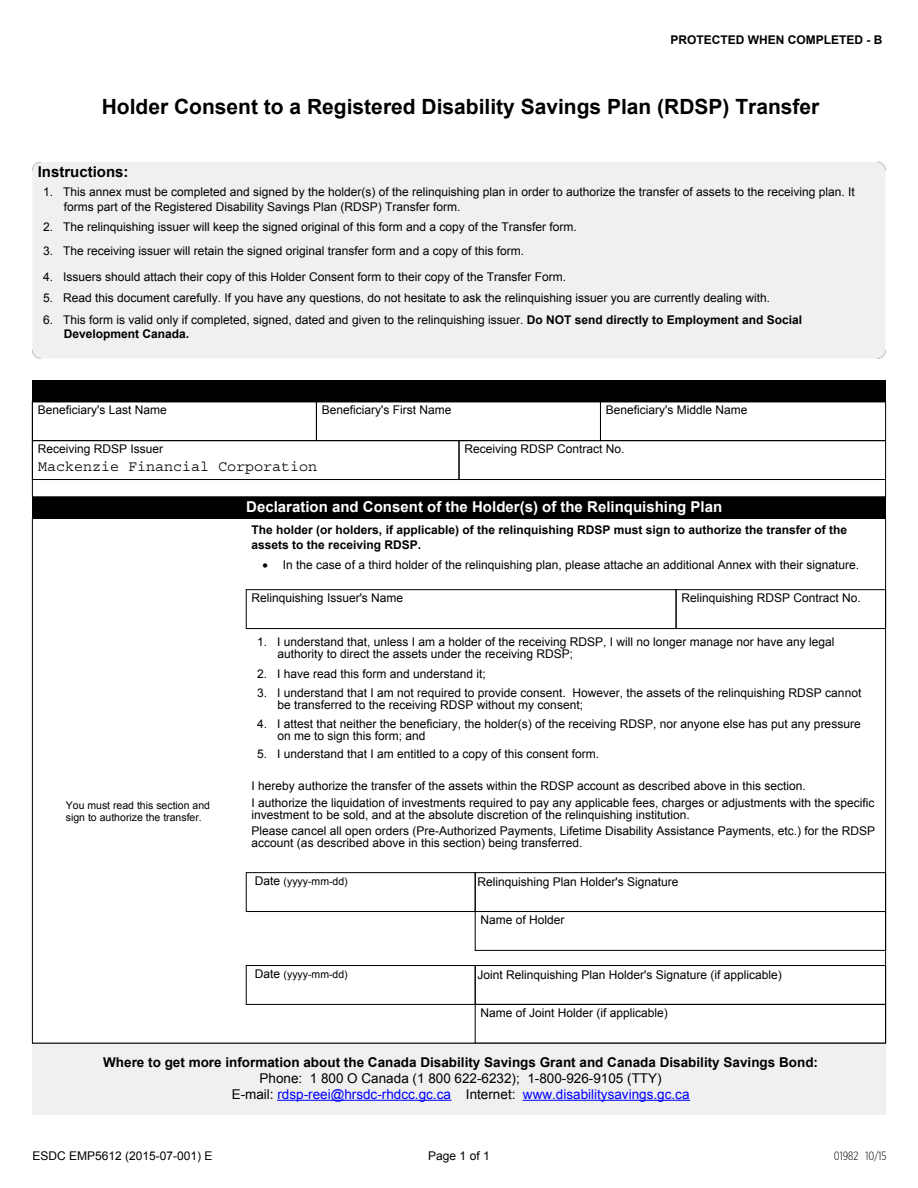
<style>
.page{position:relative;width:918px;height:1188px;background:#fff}
.page>*{position:absolute;margin:0;border:0;box-sizing:border-box;transform-origin:0 0}
.t1{font:700 21px "Arial";color:#000}
.t2{font:700 15px "Arial";color:#fff}
.t3{font:15px "Courier Std";color:#000}
.t4{font:700 15px "Arial";color:#000}
.t5{font:700 13.5px/16.2px "Arial";color:#000;text-align:center}
.t6{font:12px/12px "Arial";color:#000}
.t7{font:700 12px/14.4px "Arial";color:#000}
.t8{font:300 12px "Gotham X Narrow";color:#000}
.t9{font:10.5px/12px "Arial";color:#000}
.s1{font-weight:700}
.s2{font-size:12px}
.s3{font-weight:400}
.s4{font-weight:400;color:#00f}
</style>
<div class="page">
<div style="left:32px;top:162px;width:854px;height:197px;background:#f0f0f0;border-radius:9px"></div>
<svg style="left:32px;top:350px;width:9px;height:9px"></svg>
<svg style="left:877px;top:350px;width:9px;height:9px"></svg>
<svg style="left:877px;top:161px;width:9px;height:10px"></svg>
<svg style="left:32px;top:161px;width:9px;height:10px"></svg>
<div style="left:32px;top:380px;width:854px;height:22px;background:#000"></div>
<div style="left:32px;top:401px;width:285px;height:40px;border:1px solid #000"></div>
<div style="left:316px;top:401px;width:285px;height:40px;border:1px solid #000"></div>
<hr style="left:600px;top:401px;width:1px;height:40px;background:#000">
<div style="left:32px;top:440px;width:427px;height:40px;border:1px solid #000"></div>
<hr style="left:459px;top:440px;width:427px;height:1px;background:#000">
<hr style="left:459px;top:479px;width:427px;height:1px;background:#000">
<hr style="left:459px;top:440px;width:1px;height:40px;background:#000">
<div style="left:32px;top:497px;width:854px;height:21px;background:#000"></div>
<div style="left:246px;top:589px;width:430px;height:40px;border:1px solid #000"></div>
<div style="left:676px;top:589px;width:210px;height:40px;border:1px solid #000"></div>
<div style="left:246px;top:872px;width:230px;height:40px;border:1px solid #000"></div>
<div style="left:475px;top:872px;width:411px;height:40px;border:1px solid #000"></div>
<div style="left:475px;top:911px;width:411px;height:40px;border:1px solid #000"></div>
<div style="left:246px;top:965px;width:230px;height:40px;border:1px solid #000"></div>
<div style="left:475px;top:965px;width:411px;height:40px;border:1px solid #000"></div>
<div style="left:475px;top:1004px;width:411px;height:40px;border:1px solid #000"></div>
<div style="left:32px;top:1043px;width:854px;height:72px;background:#f0f0f0"></div>
<hr style="left:32px;top:1043px;width:854px;height:1px;background:#000">
<hr style="left:277px;top:1100px;width:174px;height:1px;background:#00f">
<hr style="left:523px;top:1100px;width:167px;height:1px;background:#00f">
<p class="t7" style="left:670px;top:33px;width:214px">PROTECTED WHEN COMPLETED - B</p>
<p class="t1" style="left:102px;top:92px;width:719px">Holder Consent to a Registered Disability Savings Plan (RDSP) Transfer</p>
<p class="t4" style="left:38px;top:162px;width:92px">Instructions:</p>
<p class="t6" style="left:64px;top:185px;width:793px;line-height:14.4px;text-indent:-21px">1. This annex must be completed and signed by the holder(s) of the relinquishing plan in order to authorize the transfer of assets to the receiving plan. It forms part of the Registered Disability Savings Plan (RDSP) Transfer form.</p>
<p class="t6" style="left:43px;top:221px;width:535px">2. The relinquishing issuer will keep the signed original of this form and a copy of the Transfer form.</p>
<p class="t6" style="left:43px;top:245px;width:482px">3. The receiving issuer will retain the signed original transfer form and a copy of this form.</p>
<p class="t6" style="left:43px;top:270px;width:524px">4. Issuers should attach their copy of this Holder Consent form to their copy of the Transfer Form.</p>
<p class="t6" style="left:43px;top:292px;width:729px">5. Read this document carefully. If you have any questions, do not hesitate to ask the relinquishing issuer you are currently dealing with.</p>
<p class="t6" style="left:64px;top:312px;width:740px;line-height:14.4px;text-indent:-21px">6. This form is valid only if completed, signed, dated and given to the relinquishing issuer. <span class="s1">Do NOT send directly to Employment and Social<br>Development Canada.</span></p>
<p class="t6" style="left:38px;top:404px;width:130px">Beneficiary's Last Name</p>
<p class="t6" style="left:322px;top:404px;width:131px">Beneficiary's First Name</p>
<p class="t6" style="left:606px;top:404px;width:143px">Beneficiary's Middle Name</p>
<p class="t6" style="left:38px;top:443px;width:127px">Receiving RDSP Issuer</p>
<p class="t6" style="left:464px;top:443px;width:162px">Receiving RDSP Contract No.</p>
<p class="t3" style="left:38px;top:458px;width:281px">Mackenzie Financial Corporation</p>
<p class="t9" style="left:66px;top:799px;width:146px">You must read this section and sign to authorize the transfer.</p>
<p class="t2" style="left:246px;top:497px;width:477px">Declaration and Consent of the Holder(s) of the Relinquishing Plan</p>
<p class="t7" style="left:252px;top:523px;width:597px">The holder (or holders, if applicable) of the relinquishing RDSP must sign to authorize the transfer of the assets to the receiving RDSP.</p>
<p class="t6" style="left:262px;top:559px;width:598px">• In the case of a third holder of the relinquishing plan, please attache an additional Annex with their signature.</p>
<p class="t6" style="left:252px;top:592px;width:153px">Relinquishing Issuer's Name</p>
<p class="t6" style="left:681px;top:592px;width:181px">Relinquishing RDSP Contract No.</p>
<p class="t6" style="left:278px;top:636px;width:559px;text-indent:-21px">1. I understand that, unless I am a holder of the receiving RDSP, I will no longer manage nor have any legal authority to direct the assets under the receiving RDSP;</p>
<p class="t6" style="left:257px;top:668px;width:230px">2. I have read this form and understand it;</p>
<p class="t6" style="left:278px;top:687px;width:585px;text-indent:-21px">3. I understand that I am not required to provide consent. However, the assets of the relinquishing RDSP cannot be transferred to the receiving RDSP without my consent;</p>
<p class="t6" style="left:278px;top:718px;width:585px;text-indent:-21px">4. I attest that neither the beneficiary, the holder(s) of the receiving RDSP, nor anyone else has put any pressure on me to sign this form; and</p>
<p class="t6" style="left:257px;top:748px;width:344px">5. I understand that I am entitled to a copy of this consent form.</p>
<p class="t6" style="left:252px;top:778px;width:624px;line-height:16.5px">I hereby authorize the transfer of the assets within the RDSP account as described above in this section.<br>I authorize the liquidation of investments required to pay any applicable fees, charges or adjustments with the specific</p>
<p class="t6" style="left:252px;top:806px;width:625px;line-height:16.5px">investment to be sold, and at the absolute discretion of the relinquishing institution.<br>Please cancel all open orders (Pre-Authorized Payments, Lifetime Disability Assistance Payments, etc.) for the RDSP</p>
<p class="t6" style="left:252px;top:837px;width:332px">account (as described above in this section) being transferred.</p>
<p class="t9" style="left:255px;top:876px;width:94px"><span class="s2">Date</span> (yyyy-mm-dd)</p>
<p class="t6" style="left:477px;top:876px;width:203px">Relinquishing Plan Holder's Signature</p>
<p class="t6" style="left:481px;top:914px;width:86px">Name of Holder</p>
<p class="t9" style="left:255px;top:969px;width:94px"><span class="s2">Date</span> (yyyy-mm-dd)</p>
<p class="t6" style="left:477px;top:969px;width:306px">Joint Relinquishing Plan Holder's Signature (if applicable)</p>
<p class="t6" style="left:481px;top:1007px;width:189px">Name of Joint Holder (if applicable)</p>
<p class="t5" style="left:103px;top:1054px;width:716px">Where to get more information about the Canada Disability Savings Grant and Canada Disability Savings Bond:<br><span class="s3">Phone: 1 800 O Canada (1 800 622-6232); 1-800-926-9105 (TTY)<br>E-mail:</span> <span class="s4">rdsp-reei@hrsdc-rhdcc.gc.ca</span> <span class="s3">Internet:</span> <span class="s4">www.disabilitysavings.gc.ca</span></p>
<p class="t6" style="left:32px;top:1149px;width:182px">ESDC EMP5612 (2015-07-001) E</p>
<p class="t6" style="left:428px;top:1150px;width:63px">Page 1 of 1</p>
<p class="t8" style="left:834px;top:1149px;width:54px">01982 10/15</p>
</div>
